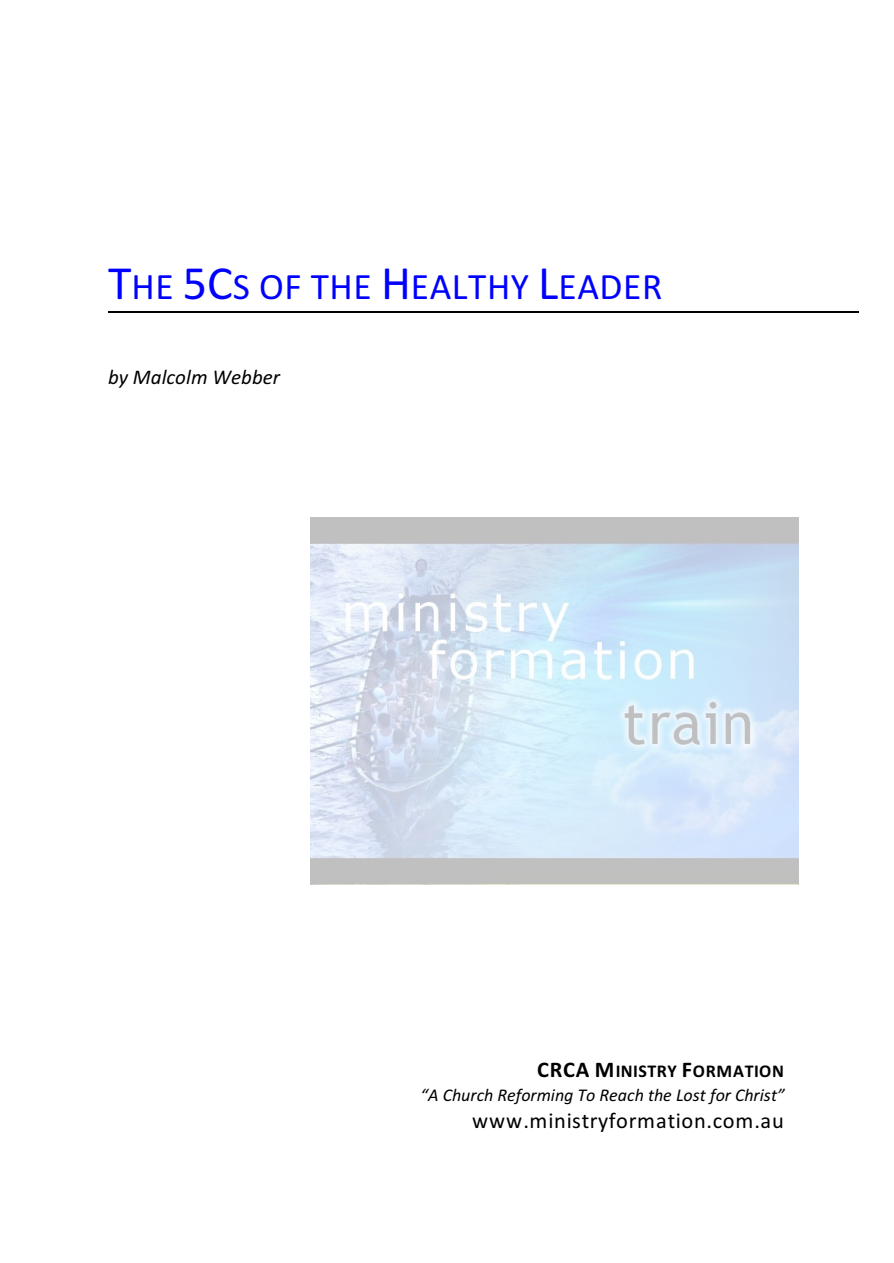
<style>
.page{position:relative;width:894px;height:1263px;background:#fff}
.page>*{position:absolute;margin:0;border:0;box-sizing:border-box;transform-origin:0 0}
.t1{font:37.5px "Calibri";letter-spacing:.015em;color:#00f}
.t2{font:22.35px "Calibri";letter-spacing:.03em;color:#000}
.t3{font:italic 21px "Calibri";letter-spacing:.005em;color:#000}
.t4{font:italic 18px/23.5px "Calibri";letter-spacing:-.005em;color:#000;text-align:right}
.s1{font-size:48px}
.s2{font-weight:700;font-style:normal;font-size:22.35px}
.s3{font-weight:700;font-style:normal}
</style>
<div class="page">
<img style="left:310px;top:518px;width:489px;height:366px">
<hr style="left:108px;top:312px;width:751px;height:1px;background:#000">
<h1 class="t1" style="left:108px;top:271px;width:556px"><span class="s1">T</span>HE <span class="s1">5C</span>S OF THE <span class="s1">H</span>EALTHY <span class="s1">L</span>EADER</h1>
<p class="t3" style="left:108px;top:368px;width:174px">by Malcolm Webber</p>
<p class="t4" style="left:421px;top:1061px;width:366px"><span class="s2">CRCA M</span><span class="s3">INISTRY</span> <span class="s2">F</span><span class="s3">ORMATION<br></span>“A Church Reforming To Reach the Lost for Christ”</p>
<p class="t2" style="left:472px;top:1112px;width:313px">www.ministryformation.com.au</p>
</div>
